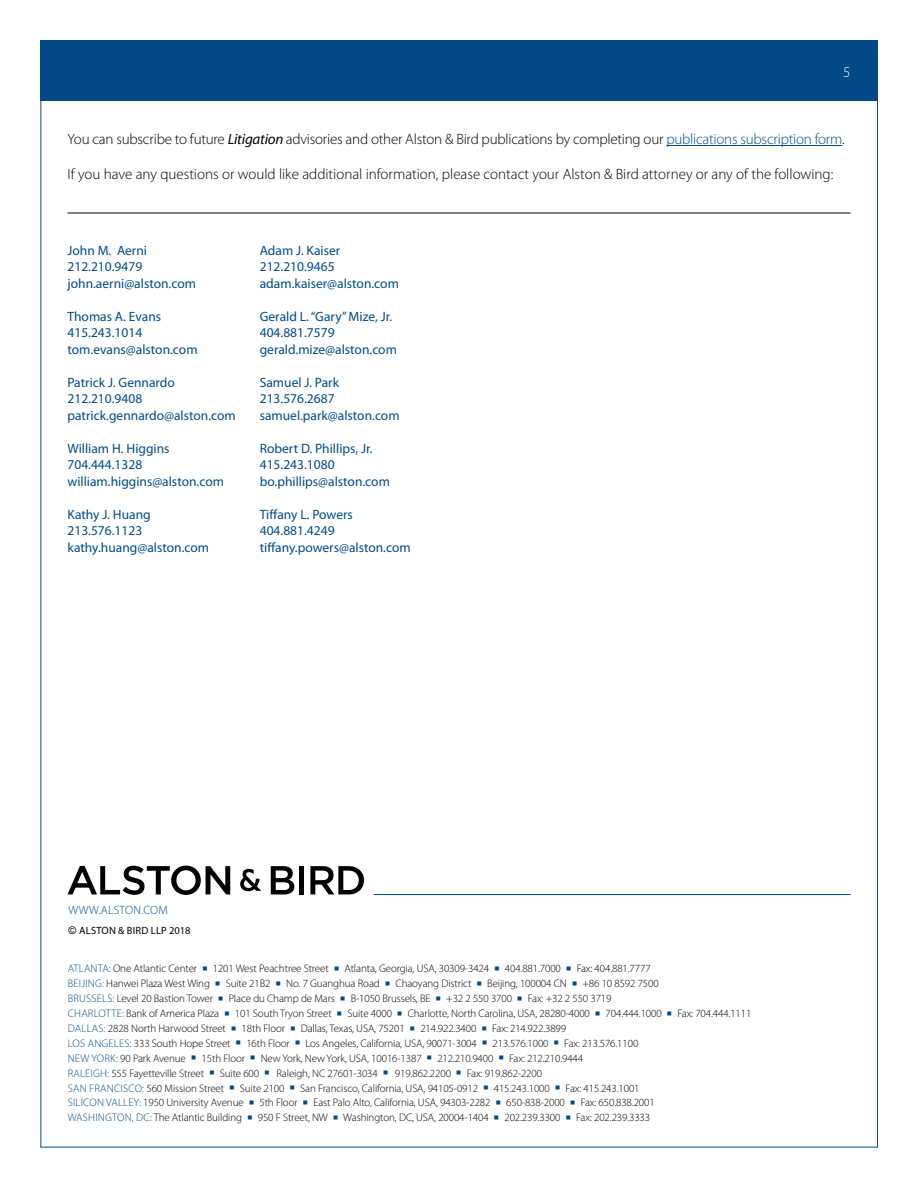
<style>
.page{position:relative;width:918px;height:1188px;background:#fff}
.page>*{position:absolute;margin:0;border:0;box-sizing:border-box;transform-origin:0 0}
.t1{font:300 15px "Myriad Pro";letter-spacing:-.01em;color:#000}
.t2{font:300 15px "Myriad Pro";color:#fff}
.t3{font:13.5px/16.5px "Myriad Pro";color:#004b87}
.t4{font:300 12px "Myriad Pro";letter-spacing:.02em;color:#004b87}
.t5{font:300 10.95px/14.9px "Myriad Pro";letter-spacing:-.01em;color:#000}
.t6{font:10.5px "Myriad Pro";letter-spacing:.02em;color:#000}
.s1{font-weight:400;font-style:italic}
.s2{color:#004b87}
.s3{font-family:"Arial"}
</style>
<div class="page">
<div style="left:40px;top:40px;width:838px;height:61px;background:#004b87"></div>
<hr style="left:374px;top:894px;width:476px;height:1px;background:#004b87">
<hr style="left:666px;top:145px;width:176px;height:1px;background:#004b87">
<hr style="left:67px;top:213px;width:783px;height:1px;background:#000">
<svg style="left:68px;top:866px;width:162px;height:29px"></svg>
<svg style="left:240px;top:869px;width:21px;height:22px"></svg>
<svg style="left:271px;top:866px;width:23px;height:28px"></svg>
<div style="left:299px;top:866px;width:5px;height:28px;background:#000"></div>
<svg style="left:310px;top:866px;width:54px;height:28px"></svg>
<h1 class="t2" style="left:843px;top:63px;width:9px">5</h1>
<h1 class="t1" style="left:67px;top:130px;width:779px">You can subscribe to future <span class="s1">Litigation</span> advisories and other Alston &amp; Bird publications by completing our <span class="s2">publications subscription form</span>.</h1>
<h1 class="t1" style="left:67px;top:165px;width:767px">If you have any questions or would like additional information, please contact your Alston &amp; Bird attorney or any of the following:</h1>
<p class="t3" style="left:68px;top:242px;width:130px">John M. Aerni<br>212.210.9479 john.aerni@alston.com</p>
<p class="t3" style="left:68px;top:308px;width:132px">Thomas A. Evans<br>415.243.1014 tom.evans@alston.com</p>
<p class="t3" style="left:68px;top:374px;width:170px">Patrick J. Gennardo<br>212.210.9408 patrick.gennardo@alston.com</p>
<p class="t3" style="left:68px;top:440px;width:158px">William H. Higgins<br>704.444.1328 william.higgins@alston.com</p>
<p class="t3" style="left:68px;top:506px;width:143px">Kathy J. Huang<br>213.576.1123 kathy.huang@alston.com</p>
<p class="t3" style="left:260px;top:242px;width:141px">Adam J. Kaiser<br>212.210.9465 adam.kaiser@alston.com</p>
<p class="t3" style="left:260px;top:308px;width:139px">Gerald L. “Gary” Mize, Jr.<br>404.881.7579 gerald.mize@alston.com</p>
<p class="t3" style="left:260px;top:374px;width:141px">Samuel J. Park<br>213.576.2687 samuel.park@alston.com</p>
<p class="t3" style="left:260px;top:440px;width:132px">Robert D. Phillips, Jr.<br>415.243.1080 bo.phillips@alston.com</p>
<p class="t3" style="left:260px;top:506px;width:152px">Tiffany L. Powers<br>404.881.4249 tiffany.powers@alston.com</p>
<p class="t4" style="left:69px;top:903px;width:101px">WWW.ALSTON.COM</p>
<p class="t6" style="left:69px;top:924px;width:124px"><span class="s3">©</span> ALSTON &amp; BIRD LLP 2018</p>
<p class="t5" style="left:68px;top:961px;width:685px"><span class="s2">ATLANTA:</span> One Atlantic Center <span class="s2">■</span> 1201 West Peachtree Street <span class="s2">■</span> Atlanta, Georgia, USA, 30309-3424 <span class="s2">■</span> 404.881.7000 <span class="s2">■</span> Fax: 404.881.7777<br><span class="s2">BEIJING:</span> Hanwei Plaza West Wing <span class="s2">■</span> Suite 21B2 <span class="s2">■</span> No. 7 Guanghua Road <span class="s2">■</span> Chaoyang District <span class="s2">■</span> Beijing, 100004 CN <span class="s2">■</span> +86 10 8592 7500<br><span class="s2">BRUSSELS:</span> Level 20 Bastion Tower <span class="s2">■</span> Place du Champ de Mars <span class="s2">■</span> B-1050 Brussels, BE <span class="s2">■</span> +32 2 550 3700 <span class="s2">■</span> Fax: +32 2 550 3719<br><span class="s2">CHARLOTTE:</span> Bank of America Plaza <span class="s2">■</span> 101 South Tryon Street <span class="s2">■</span> Suite 4000 <span class="s2">■</span> Charlotte, North Carolina, USA, 28280-4000 <span class="s2">■</span> 704.444.1000 <span class="s2">■</span> Fax: 704.444.1111<br><span class="s2">DALLAS:</span> 2828 North Harwood Street <span class="s2">■</span> 18th Floor <span class="s2">■</span> Dallas, Texas, USA, 75201 <span class="s2">■</span> 214.922.3400 <span class="s2">■</span> Fax: 214.922.3899<br><span class="s2">LOS ANGELES:</span> 333 South Hope Street <span class="s2">■</span> 16th Floor <span class="s2">■</span> Los Angeles, California, USA, 90071-3004 <span class="s2">■</span> 213.576.1000 <span class="s2">■</span> Fax: 213.576.1100<br><span class="s2">NEW YORK:</span> 90 Park Avenue <span class="s2">■</span> 15th Floor <span class="s2">■</span> New York, New York, USA, 10016-1387 <span class="s2">■</span> 212.210.9400 <span class="s2">■</span> Fax: 212.210.9444<br><span class="s2">RALEIGH:</span> 555 Fayetteville Street <span class="s2">■</span> Suite 600 <span class="s2">■</span> Raleigh, NC 27601-3034 <span class="s2">■</span> 919.862.2200 <span class="s2">■</span> Fax: 919.862-2200<br><span class="s2">SAN FRANCISCO:</span> 560 Mission Street <span class="s2">■</span> Suite 2100 <span class="s2">■</span> San Francisco, California, USA, 94105-0912 <span class="s2">■</span> 415.243.1000 <span class="s2">■</span> Fax: 415.243.1001<br><span class="s2">SILICON VALLEY:</span> 1950 University Avenue <span class="s2">■</span> 5th Floor <span class="s2">■</span> East Palo Alto, California, USA, 94303-2282 <span class="s2">■</span> 650-838-2000 <span class="s2">■</span> Fax: 650.838.2001<br><span class="s2">WASHINGTON, DC:</span> The Atlantic Building <span class="s2">■</span> 950 F Street, NW <span class="s2">■</span> Washington, DC, USA, 20004-1404 <span class="s2">■</span> 202.239.3300 <span class="s2">■</span> Fax: 202.239.3333</p>
</div>
